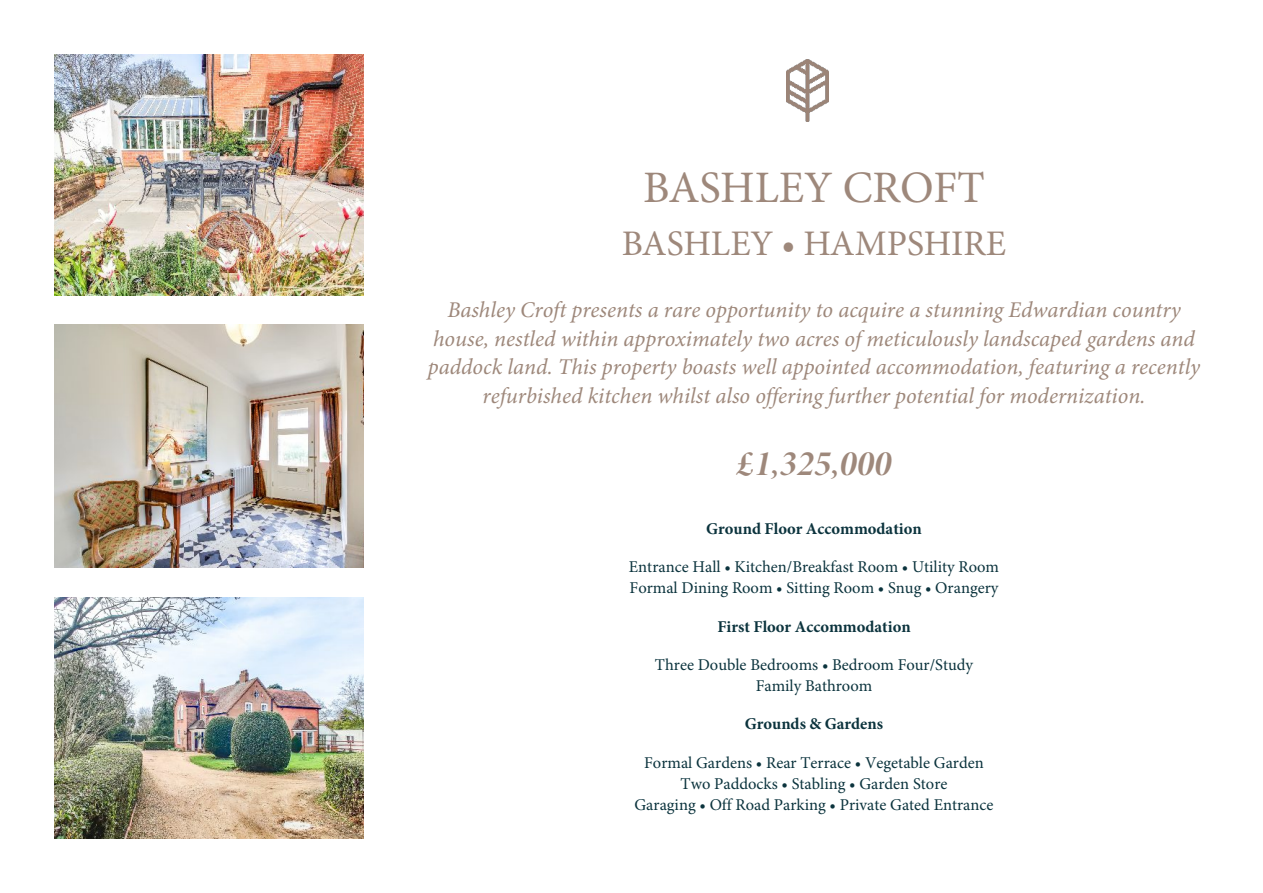
<style>
.page{position:relative;width:1263px;height:893px;background:#fff}
.page>*{position:absolute;margin:0;border:0;box-sizing:border-box;transform-origin:0 0}
.t1{font:45px "Minion Pro";letter-spacing:-.005em;color:#9e887b}
.t2{font:36px "Minion Pro";color:#9e887b}
.t3{font:36px "Minion Pro Bold It Disp";color:#9e887b}
.t4{font:italic 22.5px/28.8px "Minion Pro";color:#9e887b;text-align:center}
.t5{font:16.5px/21.1px "Minion Pro";color:#0b333d;text-align:center}
.t6{font:700 16.5px "Minion Pro";color:#0b333d}
</style>
<div class="page">
<img style="left:54px;top:54px;width:309px;height:242px">
<img style="left:54px;top:324px;width:309px;height:244px">
<img style="left:54px;top:598px;width:309px;height:241px">
<img style="left:787px;top:59px;width:42px;height:63px">
<h1 class="t1" style="left:643px;top:169px;width:343px">BASHLEY CROFT</h1>
<h2 class="t2" style="left:622px;top:229px;width:386px">BASHLEY • HAMPSHIRE</h2>
<p class="t4" style="left:428px;top:297px;width:774px">Bashley Croft presents a rare opportunity to acquire a stunning Edwardian country house, nestled within approximately two acres of meticulously landscaped gardens and paddock land. This property boasts well appointed accommodation, featuring a recently refurbished kitchen whilst also offering further potential for modernization.</p>
<h2 class="t3" style="left:737px;top:449px;width:156px">£1,325,000</h2>
<p class="t6" style="left:706px;top:522px;width:217px">Ground Floor Accommodation</p>
<p class="t5" style="left:629px;top:558px;width:372px;text-align:left">Entrance Hall • Kitchen/Breakfast Room • Utility Room<br>Formal Dining Room • Sitting Room • Snug • Orangery</p>
<p class="t6" style="left:717px;top:619px;width:195px">First Floor Accommodation</p>
<p class="t5" style="left:655px;top:655px;width:320px">Three Double Bedrooms • Bedroom Four/Study<br>Family Bathroom</p>
<p class="t6" style="left:745px;top:717px;width:140px">Grounds &amp; Gardens</p>
<p class="t5" style="left:634px;top:753px;width:361px">Formal Gardens • Rear Terrace • Vegetable Garden<br>Two Paddocks • Stabling • Garden Store<br>Garaging • Off Road Parking • Private Gated Entrance</p>
</div>
